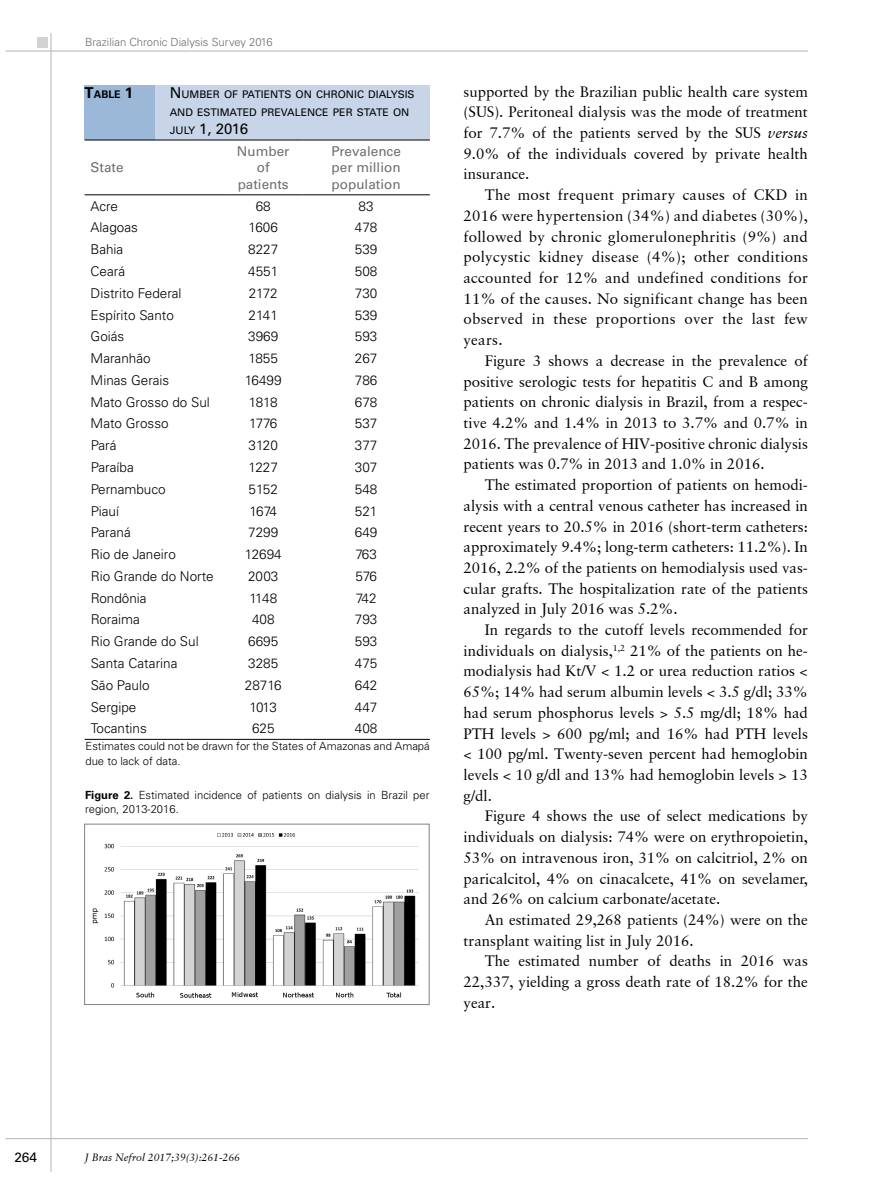
<style>
.page{position:relative;width:893px;height:1191px;background:#fff}
.page>*{position:absolute;margin:0;border:0;box-sizing:border-box;transform-origin:0 0}
.t1{font:15px/20.7px "Garamond Retrospective S Si";color:#000;text-align:justify}
.t2{font:15px "Univers LT Std";color:#000}
.t3{font:300 13.5px "Univers LT Std";color:#000}
.t4{font:13.5px/16.5px "Univers LT Std";color:#6d6e71;text-align:center}
.t5{font:13.5px "Univers LT Std";color:#000}
.t6{font:300 11.25px/14.2px "Univers LT Std";color:#000}
.t7{font:300 11.25px "Univers LT Std";color:#6d6e71}
.t8{font:10.5px/18px "Univers LT Std";color:#000}
.t9{font:italic 10.5px "Garamond Retrospective S Si";color:#000}
.t10{font:700 10.5px "Univers LT Std";color:#000}
.s1{font-size:15px}
.s2{font-weight:400;font-size:15px}
.s3{font-size:10.5px}
.s4{font-weight:700}
.s5{font-style:italic}
</style>
<div class="page">
<div style="left:37px;top:37px;width:11px;height:11px;background:#d1d3d4"></div>
<hr style="left:6px;top:51px;width:802px;height:1px;background:#b1b4b6">
<hr style="left:51px;top:33px;width:1px;height:1138px;background:#b1b4b6">
<hr style="left:6px;top:1138px;width:802px;height:1px;background:#b1b4b6">
<div style="left:85px;top:85px;width:345px;height:55px;background:#c8d5e8"></div>
<div style="left:85px;top:85px;width:70px;height:55px;background:#9cb8d8"></div>
<hr style="left:85px;top:140px;width:139px;height:1px;background:#000">
<hr style="left:224px;top:140px;width:78px;height:1px;background:#000">
<hr style="left:302px;top:140px;width:128px;height:1px;background:#000">
<hr style="left:85px;top:194px;width:139px;height:1px;background:#000">
<hr style="left:224px;top:194px;width:78px;height:1px;background:#000">
<hr style="left:302px;top:194px;width:128px;height:1px;background:#000">
<hr style="left:85px;top:739px;width:139px;height:1px;background:#000">
<hr style="left:224px;top:739px;width:78px;height:1px;background:#000">
<hr style="left:302px;top:739px;width:128px;height:1px;background:#000">
<img style="left:92px;top:833px;width:327px;height:165px">
<div style="left:84px;top:824px;width:345px;height:180px;border:1px solid #808285"></div>
<p class="t7" style="left:85px;top:36px;width:189px">Brazilian Chronic Dialysis Survey 2016</p>
<p class="t10" style="left:85px;top:88px;width:73px"><span class="s1">T</span>able <span class="s1">1</span> <span class="s2">N</span></p>
<p class="t8" style="left:170px;top:85px;width:246px;text-indent:12px">UMBER OF PATIENTS ON CHRONIC DIALYSIS<br>AND ESTIMATED PREVALENCE PER STATE ON</p>
<p class="t2" style="left:170px;top:119px;width:80px"><span class="s3">JULY</span> 1, 2016</p>
<p class="t4" style="left:91px;top:159px;width:35px">State</p>
<p class="t4" style="left:237px;top:143px;width:54px">Number of patients</p>
<p class="t4" style="left:331px;top:143px;width:71px;text-align:justify">Prevalence per million population</p>
<p class="t3" style="left:91px;top:198px;width:29px">Acre</p>
<p class="t3" style="left:256px;top:198px;width:17px">68</p>
<p class="t3" style="left:359px;top:198px;width:17px">83</p>
<p class="t3" style="left:91px;top:219px;width:49px">Alagoas</p>
<p class="t3" style="left:249px;top:219px;width:31px">1606</p>
<p class="t3" style="left:355px;top:219px;width:24px">478</p>
<p class="t3" style="left:91px;top:241px;width:34px">Bahia</p>
<p class="t3" style="left:248px;top:241px;width:32px">8227</p>
<p class="t3" style="left:355px;top:241px;width:24px">539</p>
<p class="t3" style="left:91px;top:263px;width:36px">Ceará</p>
<p class="t3" style="left:248px;top:263px;width:32px">4551</p>
<p class="t3" style="left:355px;top:263px;width:24px">508</p>
<p class="t3" style="left:91px;top:285px;width:92px">Distrito Federal</p>
<p class="t3" style="left:249px;top:285px;width:31px">2172</p>
<p class="t3" style="left:355px;top:285px;width:24px">730</p>
<p class="t3" style="left:91px;top:306px;width:85px">Espírito Santo</p>
<p class="t3" style="left:249px;top:306px;width:31px">2141</p>
<p class="t3" style="left:355px;top:306px;width:24px">539</p>
<p class="t3" style="left:91px;top:328px;width:35px">Goiás</p>
<p class="t3" style="left:248px;top:328px;width:32px">3969</p>
<p class="t3" style="left:355px;top:328px;width:24px">593</p>
<p class="t3" style="left:91px;top:350px;width:62px">Maranhão</p>
<p class="t3" style="left:248px;top:350px;width:31px">1855</p>
<p class="t3" style="left:355px;top:350px;width:24px">267</p>
<p class="t3" style="left:91px;top:372px;width:80px">Minas Gerais</p>
<p class="t3" style="left:245px;top:372px;width:38px">16499</p>
<p class="t3" style="left:355px;top:372px;width:24px">786</p>
<p class="t3" style="left:91px;top:394px;width:121px">Mato Grosso do Sul</p>
<p class="t3" style="left:249px;top:394px;width:31px">1818</p>
<p class="t3" style="left:355px;top:394px;width:24px">678</p>
<p class="t3" style="left:91px;top:415px;width:80px">Mato Grosso</p>
<p class="t3" style="left:249px;top:415px;width:30px">1776</p>
<p class="t3" style="left:355px;top:415px;width:24px">537</p>
<p class="t3" style="left:91px;top:437px;width:27px">Pará</p>
<p class="t3" style="left:249px;top:437px;width:31px">3120</p>
<p class="t3" style="left:355px;top:437px;width:24px">377</p>
<p class="t3" style="left:91px;top:459px;width:45px">Paraíba</p>
<p class="t3" style="left:249px;top:459px;width:31px">1227</p>
<p class="t3" style="left:355px;top:459px;width:24px">307</p>
<p class="t3" style="left:91px;top:481px;width:77px">Pernambuco</p>
<p class="t3" style="left:249px;top:481px;width:31px">5152</p>
<p class="t3" style="left:355px;top:481px;width:24px">548</p>
<p class="t3" style="left:91px;top:502px;width:30px">Piauí</p>
<p class="t3" style="left:249px;top:502px;width:29px">1674</p>
<p class="t3" style="left:355px;top:502px;width:24px">521</p>
<p class="t3" style="left:91px;top:524px;width:42px">Paraná</p>
<p class="t3" style="left:248px;top:524px;width:32px">7299</p>
<p class="t3" style="left:355px;top:524px;width:24px">649</p>
<p class="t3" style="left:91px;top:546px;width:87px">Rio de Janeiro</p>
<p class="t3" style="left:245px;top:546px;width:38px">12694</p>
<p class="t3" style="left:355px;top:546px;width:23px">763</p>
<p class="t3" style="left:91px;top:568px;width:125px">Rio Grande do Norte</p>
<p class="t3" style="left:248px;top:568px;width:32px">2003</p>
<p class="t3" style="left:355px;top:568px;width:23px">576</p>
<p class="t3" style="left:91px;top:590px;width:58px">Rondônia</p>
<p class="t3" style="left:249px;top:590px;width:29px">1148</p>
<p class="t3" style="left:356px;top:590px;width:22px">742</p>
<p class="t3" style="left:91px;top:611px;width:51px">Roraima</p>
<p class="t3" style="left:252px;top:611px;width:24px">408</p>
<p class="t3" style="left:355px;top:611px;width:24px">793</p>
<p class="t3" style="left:91px;top:633px;width:110px">Rio Grande do Sul</p>
<p class="t3" style="left:248px;top:633px;width:32px">6695</p>
<p class="t3" style="left:355px;top:633px;width:24px">593</p>
<p class="t3" style="left:91px;top:655px;width:88px">Santa Catarina</p>
<p class="t3" style="left:248px;top:655px;width:32px">3285</p>
<p class="t3" style="left:355px;top:655px;width:24px">475</p>
<p class="t3" style="left:91px;top:677px;width:60px">São Paulo</p>
<p class="t3" style="left:245px;top:677px;width:38px">28716</p>
<p class="t3" style="left:355px;top:677px;width:24px">642</p>
<p class="t3" style="left:91px;top:698px;width:47px">Sergipe</p>
<p class="t3" style="left:250px;top:698px;width:29px">1013</p>
<p class="t3" style="left:355px;top:698px;width:24px">447</p>
<p class="t3" style="left:91px;top:720px;width:58px">Tocantins</p>
<p class="t3" style="left:252px;top:720px;width:24px">625</p>
<p class="t3" style="left:355px;top:720px;width:24px">408</p>
<p class="t6" style="left:85px;top:739px;width:346px">Estimates could not be drawn for the States of Amazonas and Amapá due to lack of data.</p>
<p class="t6" style="left:85px;top:787px;width:346px"><span class="s4">Figure 2.</span> Estimated incidence of patients on dialysis in Brazil per region, 2013-2016.</p>
<p class="t1" style="left:463px;top:81px;width:346px">supported by the Brazilian public health care system (SUS). Peritoneal dialysis was the mode of treatment for 7.7% of the patients served by the SUS <span class="s5">versus </span>9.0% of the individuals covered by private health insurance.</p>
<p class="t1" style="left:463px;top:184px;width:346px;text-indent:21px">The most frequent primary causes of CKD in 2016 were hypertension (34%) and diabetes (30%), followed by chronic glomerulonephritis (9%) and polycystic kidney disease (4%); other conditions accounted for 12% and undefined conditions for 11% of the causes. No significant change has been observed in these proportions over the last few years.</p>
<p class="t1" style="left:463px;top:350px;width:346px;text-indent:21px">Figure 3 shows a decrease in the prevalence of positive serologic tests for hepatitis C and B among patients on chronic dialysis in Brazil, from a respec&shy;tive 4.2% and 1.4% in 2013 to 3.7% and 0.7% in 2016. The prevalence of HIV-positive chronic dialysis patients was 0.7% in 2013 and 1.0% in 2016.</p>
<p class="t1" style="left:463px;top:474px;width:346px;text-indent:21px">The estimated proportion of patients on hemodi&shy;alysis with a central venous catheter has increased in recent years to 20.5% in 2016 (short-term catheters: approximately 9.4%; long-term catheters: 11.2%). In 2016, 2.2% of the patients on hemodialysis used vas&shy;cular grafts. The hospitalization rate of the patients analyzed in July 2016 was 5.2%.</p>
<p class="t1" style="left:463px;top:619px;width:346px;text-indent:21px">In regards to the cutoff levels recommended for individuals on dialysis,<sup>1,2</sup> 21% of the patients on he&shy;modialysis had Kt/V &lt; 1.2 or urea reduction ratios &lt; 65%; 14% had serum albumin levels &lt; 3.5 g/dl; 33% had serum phosphorus levels &gt; 5.5 mg/dl; 18% had PTH levels &gt; 600 pg/ml; and 16% had PTH levels &lt; 100 pg/ml. Twenty-seven percent had hemoglobin levels &lt; 10 g/dl and 13% had hemoglobin levels &gt; 13 g/dl.</p>
<p class="t1" style="left:463px;top:805px;width:346px;text-indent:21px">Figure 4 shows the use of select medications by individuals on dialysis: 74% were on erythropoietin, 53% on intravenous iron, 31% on calcitriol, 2% on paricalcitol, 4% on cinacalcete, 41% on sevelamer, and 26% on calcium carbonate/acetate.</p>
<p class="t1" style="left:463px;top:909px;width:346px;text-indent:21px">An estimated 29,268 patients (24%) were on the transplant waiting list in July 2016.</p>
<p class="t1" style="left:463px;top:950px;width:346px;text-indent:21px">The estimated number of deaths in 2016 was 22,337, yielding a gross death rate of 18.2% for the year.</p>
<p class="t5" style="left:14px;top:1149px;width:24px">264</p>
<p class="t9" style="left:85px;top:1151px;width:157px">J Bras Nefrol 2017;39(3):261-266</p>
</div>
